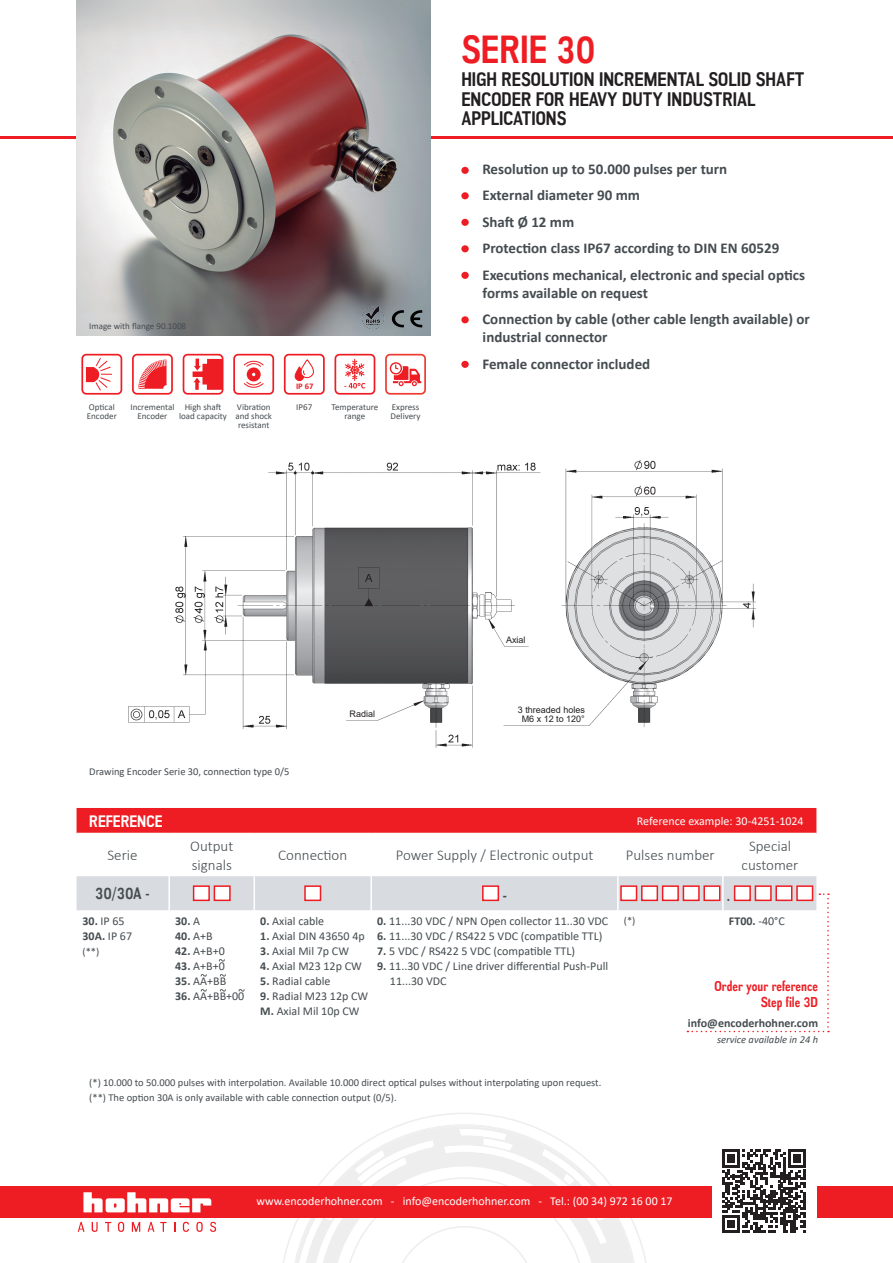
<style>
.page{position:relative;width:893px;height:1263px;background:#fff}
.page>*{position:absolute;margin:0;border:0;box-sizing:border-box;transform-origin:0 0}
.t1{font:700 39px "Akazan";color:#ee1d23}
.t2{font:700 19.5px/19.5px "Akazan";color:#231f20}
.t3{font:700 16.5px "Akazan";color:#fff}
.t4{font:700 16.5px "Akazan";color:#454c50}
.t5{font:700 15px/26.5px "Calibri";color:#454c50}
.t6{font:300 15px/19.5px "Calibri";color:#454c50}
.t7{font:700 14.25px/16.5px "Akazan";color:#ee1d23;text-align:right}
.t8{font:12px/15px "Calibri";color:#454c50}
.t9{font:12px "Calibri";color:#fff}
.t10{font:700 12px "Calibri";color:#454c50}
.t11{font:10.5px/15px "Calibri";color:#454c50}
.t12{font:italic 10.5px "Calibri";color:#454c50}
.t13{font:9px/9px "Calibri";color:#454c50}
.t14{font:9px/9px "Arial";color:#231f20;text-align:center}
.t15{font:700 8.55px "Calibri";color:#ee1d23}
.s1{font-weight:700}
.s2{font-weight:400}
</style>
<div class="page">
<svg style="left:276px;top:1113px;width:375px;height:150px"></svg>
<svg style="left:288px;top:1125px;width:350px;height:138px"></svg>
<svg style="left:296px;top:1129px;width:311px;height:134px"></svg>
<hr style="left:0;top:136px;width:893px;height:3px;background:#ee1d23">
<div style="left:0;top:1187px;width:893px;height:31px;background:#ee1d23"></div>
<svg style="left:83px;top:1192px;width:128px;height:20px"></svg>
<svg style="left:78px;top:1222px;width:7px;height:10px"></svg>
<svg style="left:92px;top:1222px;width:6px;height:10px"></svg>
<svg style="left:105px;top:1222px;width:6px;height:10px"></svg>
<svg style="left:118px;top:1222px;width:6px;height:10px"></svg>
<svg style="left:132px;top:1222px;width:8px;height:10px"></svg>
<svg style="left:148px;top:1222px;width:6px;height:10px"></svg>
<svg style="left:160px;top:1222px;width:7px;height:10px"></svg>
<svg style="left:183px;top:1222px;width:6px;height:10px"></svg>
<svg style="left:196px;top:1222px;width:7px;height:10px"></svg>
<svg style="left:210px;top:1222px;width:6px;height:10px"></svg>
<div style="left:461px;top:167px;width:8px;height:7px;background:#ee1d23;border-radius:50%"></div>
<div style="left:461px;top:192px;width:8px;height:7px;background:#ee1d23;border-radius:50%"></div>
<div style="left:461px;top:219px;width:8px;height:7px;background:#ee1d23;border-radius:50%"></div>
<div style="left:461px;top:245px;width:8px;height:7px;background:#ee1d23;border-radius:50%"></div>
<div style="left:461px;top:272px;width:8px;height:7px;background:#ee1d23;border-radius:50%"></div>
<div style="left:461px;top:316px;width:8px;height:7px;background:#ee1d23;border-radius:50%"></div>
<div style="left:461px;top:361px;width:8px;height:7px;background:#ee1d23;border-radius:50%"></div>
<img style="left:77px;top:0;width:354px;height:335px">
<svg style="left:392px;top:310px;width:12px;height:17px"></svg>
<svg style="left:410px;top:310px;width:12px;height:17px"></svg>
<img style="left:361px;top:306px;width:23px;height:24px">
<img style="left:128px;top:460px;width:628px;height:288px">
<div style="left:81px;top:354px;width:41px;height:41px;border:2px solid #ee1d23;border-radius:4px"></div>
<svg style="left:86px;top:358px;width:27px;height:33px"></svg>
<div style="left:132px;top:354px;width:41px;height:41px;border:2px solid #ee1d23;border-radius:4px"></div>
<svg style="left:138px;top:360px;width:29px;height:29px"></svg>
<div style="left:183px;top:354px;width:40px;height:41px;border:2px solid #ee1d23;border-radius:4px"></div>
<svg style="left:193px;top:359px;width:30px;height:31px"></svg>
<div style="left:233px;top:354px;width:41px;height:41px;border:2px solid #ee1d23;border-radius:4px"></div>
<svg style="left:244px;top:361px;width:20px;height:27px"></svg>
<div style="left:284px;top:354px;width:41px;height:41px;border:2px solid #ee1d23;border-radius:4px"></div>
<svg style="left:294px;top:360px;width:20px;height:22px"></svg>
<div style="left:334px;top:354px;width:41px;height:41px;border:2px solid #ee1d23;border-radius:4px"></div>
<svg style="left:344px;top:359px;width:21px;height:29px"></svg>
<div style="left:385px;top:354px;width:41px;height:41px;border:2px solid #ee3b32;border-radius:4px"></div>
<svg style="left:390px;top:362px;width:31px;height:24px"></svg>
<div style="left:77px;top:808px;width:739px;height:25px;background:#ee1d23"></div>
<div style="left:712px;top:1140px;width:104px;height:102px;background:#fff"></div>
<svg style="left:723px;top:1150px;width:82px;height:82px"></svg>
<svg style="left:77px;top:876px;width:752px;height:156px"></svg>
<p class="t13" style="left:89px;top:321px;width:98px">Image with flange 90.1008</p>
<p class="t15" style="left:296px;top:381px;width:19px">IP 67</p>
<p class="t13" style="left:87px;top:402px;width:31px">Optical<br>Encoder</p>
<p class="t13" style="left:131px;top:402px;width:45px;text-align:center">Incremental<br>Encoder</p>
<p class="t13" style="left:179px;top:402px;width:49px;text-align:center">High shaft load capacity</p>
<p class="t13" style="left:235px;top:402px;width:38px">Vibration and shock resistant</p>
<p class="t13" style="left:296px;top:402px;width:18px">IP67</p>
<p class="t13" style="left:331px;top:402px;width:48px;text-align:center">Temperature range</p>
<p class="t13" style="left:391px;top:402px;width:31px">Express<br>Delivery</p>
<h1 class="t1" style="left:461px;top:28px;width:136px">SERIE 30</h1>
<h2 class="t2" style="left:461px;top:70px;width:344px">HIGH RESOLUTION INCREMENTAL SOLID SHAFT<br>ENCODER FOR HEAVY DUTY INDUSTRIAL<br>APPLICATIONS</h2>
<p class="t5" style="left:482px;top:155px;width:324px">Resolution up to 50.000 pulses per turn<br>External diameter 90 mm<br>Shaft Ø 12 mm<br>Protection class IP67 according to DIN EN 60529<br>Executions mechanical, electronic and special optics</p>
<p class="t5" style="left:482px;top:279px;width:329px">forms available on request<br>Connection by cable (other cable length available) or</p>
<p class="t5" style="left:482px;top:324px;width:169px">industrial connector<br>Female connector included</p>
<p class="t14" style="left:506px;top:635px;width:21px">Axial</p>
<p class="t11" style="left:89px;top:764px;width:202px">Drawing Encoder Serie 30, connection type 0/5</p>
<p class="t14" style="left:350px;top:709px;width:27px">Radial</p>
<p class="t14" style="left:518px;top:705px;width:69px">3 threaded holes<br>M6 x 12 to 120°</p>
<h3 class="t3" style="left:89px;top:812px;width:75px">REFERENCE</h3>
<p class="t9" style="left:637px;top:813px;width:168px">Reference example: 30-4251-1024</p>
<p class="t6" style="left:107px;top:846px;width:32px">Serie</p>
<p class="t6" style="left:190px;top:836px;width:45px">Output signals</p>
<p class="t6" style="left:278px;top:846px;width:70px">Connection</p>
<p class="t6" style="left:396px;top:846px;width:199px">Power Supply / Electronic output</p>
<p class="t6" style="left:626px;top:846px;width:90px">Pulses number</p>
<p class="t6" style="left:742px;top:836px;width:58px;text-align:center">Special customer</p>
<h3 class="t4" style="left:95px;top:884px;width:56px">30/30A -</h3>
<h3 class="t4" style="left:503px;top:886px;width:6px">-</h3>
<h3 class="t4" style="left:727px;top:886px;width:5px">.</h3>
<p class="t8" style="left:83px;top:913px;width:51px"><span class="s1">30.</span> IP 65<br><span class="s1">30A.</span> IP 67</p>
<p class="t11" style="left:83px;top:944px;width:18px">(**)</p>
<p class="t8" style="left:377px;top:913px;width:233px"><span class="s1">0.</span> 11...30 VDC / NPN Open collector 11..30 VDC</p>
<p class="t8" style="left:377px;top:928px;width:227px"><span class="s1">6.</span> 11...30 VDC / RS422 5 VDC (compatible TTL)</p>
<p class="t8" style="left:377px;top:943px;width:199px"><span class="s1">7.</span> 5 VDC / RS422 5 VDC (compatible TTL)</p>
<p class="t8" style="left:390px;top:958px;width:220px;text-indent:-13px"><span class="s1">9.</span> 11..30 VDC / Line driver differential Push-Pull<br>11...30 VDC</p>
<p class="t11" style="left:624px;top:913px;width:13px">(*)</p>
<p class="t10" style="left:729px;top:913px;width:57px">FT00. <span class="s2">-40°C</span></p>
<p class="t8" style="left:260px;top:913px;width:65px"><span class="s1">0.</span> Axial cable</p>
<p class="t8" style="left:260px;top:928px;width:106px"><span class="s1">1.</span> Axial DIN 43650 4p</p>
<p class="t8" style="left:260px;top:943px;width:90px"><span class="s1">3.</span> Axial Mil 7p CW</p>
<p class="t8" style="left:260px;top:958px;width:103px"><span class="s1">4.</span> Axial M23 12p CW</p>
<p class="t8" style="left:260px;top:973px;width:72px"><span class="s1">5.</span> Radial cable</p>
<p class="t8" style="left:260px;top:988px;width:109px"><span class="s1">9.</span> Radial M23 12p CW<br><span class="s1">M.</span> Axial Mil 10p CW</p>
<p class="t10" style="left:175px;top:913px;width:27px">30. <span class="s2">A</span></p>
<p class="t10" style="left:175px;top:928px;width:39px">40. <span class="s2">A+B</span></p>
<p class="t8" style="left:175px;top:943px;width:51px"><span class="s1">42.</span> A+B+0</p>
<p class="t8" style="left:175px;top:958px;width:51px"><span class="s1">43.</span> A+B+0</p>
<p class="t8" style="left:175px;top:973px;width:53px"><span class="s1">35.</span> AA+BB</p>
<p class="t8" style="left:175px;top:988px;width:71px"><span class="s1">36.</span> AA+BB+00</p>
<p class="t7" style="left:715px;top:978px;width:105px">Order your reference<br>Step file 3D</p>
<p class="t10" style="left:688px;top:1014px;width:132px">info@encoderhohner.com</p>
<p class="t12" style="left:717px;top:1032px;width:103px">service available in 24 h</p>
<p class="t11" style="left:89px;top:1075px;width:514px">(*) 10.000 to 50.000 pulses with interpolation. Available 10.000 direct optical pulses without interpolating upon request. (**) The option 30A is only available with cable connection output (0/5).</p>
<p class="t9" style="left:257px;top:1193px;width:418px">www.encoderhohner.com - info@encoderhohner.com - Tel.: (00 34) 972 16 00 17</p>
</div>
